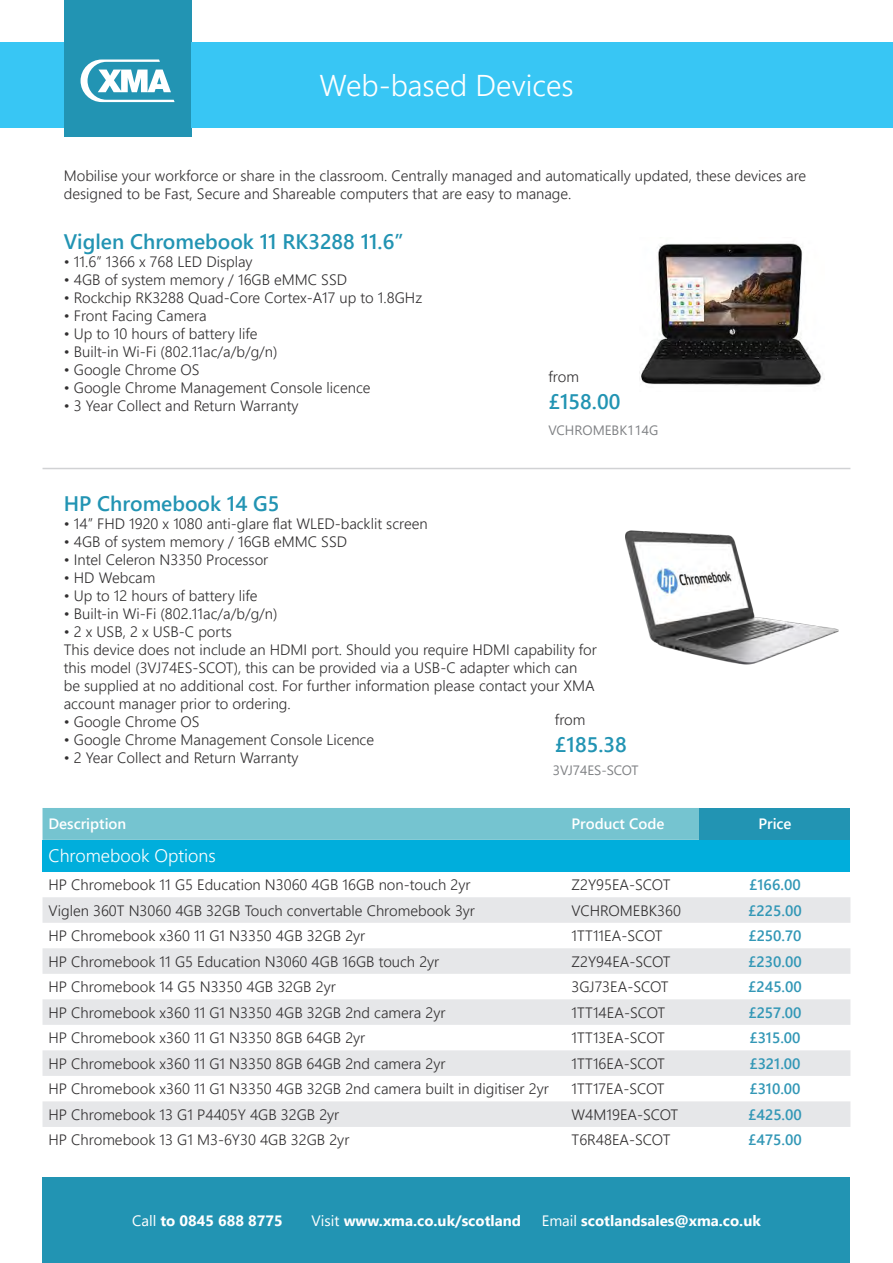
<style>
.page{position:relative;width:893px;height:1263px;background:#fff}
.page>*{position:absolute;margin:0;border:0;box-sizing:border-box;transform-origin:0 0}
.Title2{font:300 30px "Segoe UI";color:#fff}
.Heading2{font:600 21px "Segoe UI";color:#2294b3}
.Sub_Heading{font:300 18px "Segoe UI";color:#fff}
.Body{font:300 15px/18px "Segoe UI";color:#312f30}
.Body-2{font:600 15px "Segoe UI";color:#3297b6}
.t1{font:700 15px "Segoe UI";color:#fff}
.Body-3{font:600 15px "Segoe UI";color:#fff}
.Specs{font:13.5px "Segoe UI";color:#808285}
.s1{font-weight:400}
</style>
<div class="page">
<div style="left:43px;top:1178px;width:807px;height:85px;background:#2294b3"></div>
<div style="left:64px;top:0;width:127px;height:136px;background:#2294b3"></div>
<svg style="left:81px;top:60px;width:94px;height:42px"></svg>
<img style="left:641px;top:243px;width:182px;height:143px">
<img style="left:625px;top:530px;width:214px;height:135px">
<div style="left:191px;top:43px;width:702px;height:85px;background:#38c6f4"></div>
<div style="left:0;top:43px;width:64px;height:85px;background:#38c6f4"></div>
<div style="left:43px;top:808px;width:656px;height:32px;background:#75c4d0"></div>
<div style="left:699px;top:808px;width:151px;height:32px;background:#2294b3"></div>
<div style="left:43px;top:840px;width:807px;height:32px;background:#00aedc"></div>
<svg style="left:43px;top:897px;width:807px;height:230px;fill:#e6e7e9"></svg>
<hr style="left:43px;top:468px;width:807px;height:1px;background:#d1d2d4">
<p class="Title2" style="left:319px;top:57px;width:256px">Web-based Devices</p>
<p class="Body" style="left:64px;top:165px;width:744px">Mobilise your workforce or share in the classroom. Centrally managed and automatically updated, these devices are designed to be Fast, Secure and Shareable computers that are easy to manage.</p>
<p class="Heading2" style="left:64px;top:222px;width:341px">Viglen Chromebook 11 RK3288 11.6”</p>
<p class="Body" style="left:64px;top:251px;width:190px">• 11.6” 1366 x 768 LED Display</p>
<p class="Body" style="left:64px;top:269px;width:285px">• 4GB of system memory / 16GB eMMC SSD</p>
<p class="Body" style="left:64px;top:287px;width:360px">• Rockchip RK3288 Quad-Core Cortex-A17 up to 1.8GHz</p>
<p class="Body" style="left:64px;top:305px;width:144px">• Front Facing Camera</p>
<p class="Body" style="left:64px;top:323px;width:195px">• Up to 10 hours of battery life</p>
<p class="Body" style="left:64px;top:341px;width:215px">• Built-in Wi-Fi (802.11ac/a/b/g/n)</p>
<p class="Body" style="left:64px;top:359px;width:137px">• Google Chrome OS</p>
<p class="Body" style="left:64px;top:377px;width:308px">• Google Chrome Management Console licence</p>
<p class="Body" style="left:64px;top:395px;width:236px">• 3 Year Collect and Return Warranty</p>
<p class="Body" style="left:549px;top:366px;width:32px">from</p>
<p class="Heading2" style="left:549px;top:382px;width:73px">£158.00</p>
<p class="Specs" style="left:549px;top:418px;width:111px">VCHROMEBK114G</p>
<p class="Heading2" style="left:64px;top:483px;width:217px">HP Chromebook 14 G5</p>
<p class="Body" style="left:64px;top:513px;width:365px">• 14” FHD 1920 x 1080 anti-glare flat WLED-backlit screen</p>
<p class="Body" style="left:64px;top:531px;width:285px">• 4GB of system memory / 16GB eMMC SSD</p>
<p class="Body" style="left:64px;top:549px;width:206px">• Intel Celeron N3350 Processor</p>
<p class="Body" style="left:64px;top:567px;width:93px">• HD Webcam</p>
<p class="Body" style="left:64px;top:585px;width:195px">• Up to 12 hours of battery life</p>
<p class="Body" style="left:64px;top:603px;width:215px">• Built-in Wi-Fi (802.11ac/a/b/g/n)</p>
<p class="Body" style="left:64px;top:621px;width:170px">• 2 x USB, 2 x USB-C ports</p>
<p class="Body" style="left:64px;top:639px;width:535px">This device does not include an HDMI port. Should you require HDMI capability for this model (3VJ74ES-SCOT), this can be provided via a USB-C adapter which can be supplied at no additional cost. For further information please contact your XMA account manager prior to ordering.</p>
<p class="Body" style="left:64px;top:711px;width:137px">• Google Chrome OS</p>
<p class="Body" style="left:64px;top:729px;width:312px">• Google Chrome Management Console Licence</p>
<p class="Body" style="left:64px;top:747px;width:236px">• 2 Year Collect and Return Warranty</p>
<p class="Body" style="left:555px;top:709px;width:32px">from</p>
<p class="Heading2" style="left:555px;top:724px;width:73px">£185.38</p>
<p class="Specs" style="left:553px;top:758px;width:87px">3VJ74ES-SCOT</p>
<p class="Body-3" style="left:49px;top:810px;width:79px">Description</p>
<p class="Body-3" style="left:572px;top:810px;width:94px">Product Code</p>
<p class="Body-3" style="left:758px;top:810px;width:35px">Price</p>
<p class="Sub_Heading" style="left:49px;top:839px;width:169px">Chromebook Options</p>
<p class="Body" style="left:49px;top:874px;width:423px">HP Chromebook 11 G5 Education N3060 4GB 16GB non-touch 2yr</p>
<p class="Body" style="left:572px;top:874px;width:100px">Z2Y95EA-SCOT</p>
<p class="Body-2" style="left:749px;top:870px;width:53px">£166.00</p>
<p class="Body" style="left:49px;top:900px;width:428px">Viglen 360T N3060 4GB 32GB Touch convertable Chromebook 3yr</p>
<p class="Body" style="left:572px;top:900px;width:111px">VCHROMEBK360</p>
<p class="Body-2" style="left:748px;top:896px;width:55px">£225.00</p>
<p class="Body" style="left:49px;top:925px;width:318px">HP Chromebook x360 11 G1 N3350 4GB 32GB 2yr</p>
<p class="Body" style="left:572px;top:925px;width:93px">1TT11EA-SCOT</p>
<p class="Body-2" style="left:748px;top:921px;width:55px">£250.70</p>
<p class="Body" style="left:49px;top:951px;width:392px">HP Chromebook 11 G5 Education N3060 4GB 16GB touch 2yr</p>
<p class="Body" style="left:572px;top:951px;width:101px">Z2Y94EA-SCOT</p>
<p class="Body-2" style="left:748px;top:947px;width:55px">£230.00</p>
<p class="Body" style="left:49px;top:976px;width:289px">HP Chromebook 14 G5 N3350 4GB 32GB 2yr</p>
<p class="Body" style="left:572px;top:976px;width:99px">3GJ73EA-SCOT</p>
<p class="Body-2" style="left:748px;top:972px;width:55px">£245.00</p>
<p class="Body" style="left:49px;top:1002px;width:399px">HP Chromebook x360 11 G1 N3350 4GB 32GB 2nd camera 2yr</p>
<p class="Body" style="left:572px;top:1002px;width:95px">1TT14EA-SCOT</p>
<p class="Body-2" style="left:748px;top:998px;width:55px">£257.00</p>
<p class="Body" style="left:49px;top:1027px;width:318px">HP Chromebook x360 11 G1 N3350 8GB 64GB 2yr</p>
<p class="Body" style="left:572px;top:1027px;width:95px">1TT13EA-SCOT</p>
<p class="Body-2" style="left:749px;top:1023px;width:53px">£315.00</p>
<p class="Body" style="left:49px;top:1053px;width:399px">HP Chromebook x360 11 G1 N3350 8GB 64GB 2nd camera 2yr</p>
<p class="Body" style="left:572px;top:1053px;width:95px">1TT16EA-SCOT</p>
<p class="Body-2" style="left:749px;top:1049px;width:53px">£321.00</p>
<p class="Body" style="left:49px;top:1078px;width:502px">HP Chromebook x360 11 G1 N3350 4GB 32GB 2nd camera built in digitiser 2yr</p>
<p class="Body" style="left:572px;top:1078px;width:95px">1TT17EA-SCOT</p>
<p class="Body-2" style="left:749px;top:1075px;width:53px">£310.00</p>
<p class="Body" style="left:49px;top:1104px;width:292px">HP Chromebook 13 G1 P4405Y 4GB 32GB 2yr</p>
<p class="Body" style="left:572px;top:1104px;width:108px">W4M19EA-SCOT</p>
<p class="Body-2" style="left:748px;top:1100px;width:55px">£425.00</p>
<p class="Body" style="left:49px;top:1129px;width:302px">HP Chromebook 13 G1 M3-6Y30 4GB 32GB 2yr</p>
<p class="Body" style="left:572px;top:1129px;width:100px">T6R48EA-SCOT</p>
<p class="Body-2" style="left:748px;top:1126px;width:55px">£475.00</p>
<p class="t1" style="left:132px;top:1206px;width:152px"><span class="s1">Call</span> to 0845 688 8775</p>
<p class="t1" style="left:312px;top:1206px;width:211px"><span class="s1">Visit</span> www.xma.co.uk/scotland</p>
<p class="t1" style="left:542px;top:1206px;width:220px"><span class="s1">Email</span> scotlandsales@xma.co.uk</p>
</div>
